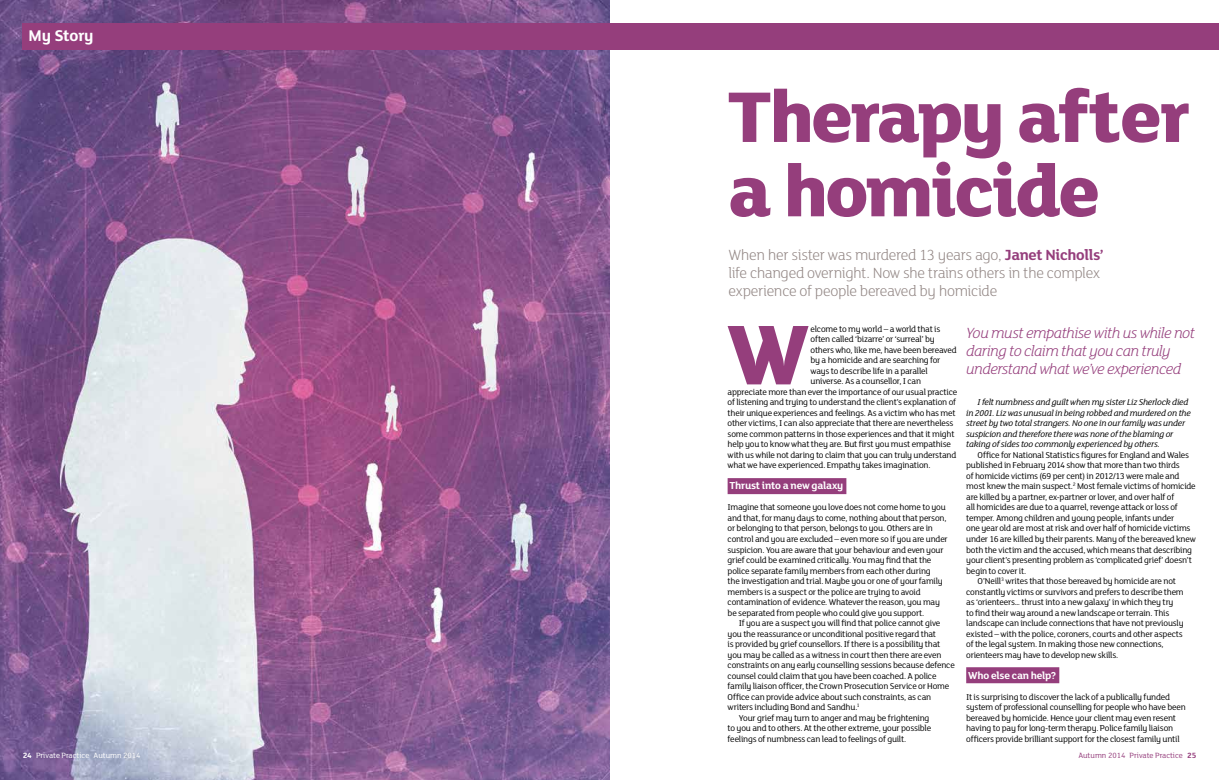
<style>
.page{position:relative;width:1219px;height:780px;background:#fff}
.page>*{position:absolute;margin:0;border:0;box-sizing:border-box;transform-origin:0 0}
.t1{font:800 92.2px "FS Lola";color:#953e7c}
.t2{font:800 77.8px/74.3px "FS Lola";letter-spacing:-.03em;color:#953e7c}
.t3{font:700 16.9px "FS Lola";letter-spacing:-.01em;color:#fff}
.t4{font:300 16px/18px "FS Lola";letter-spacing:-.025em;color:#938785}
.t5{font:italic 300 16px/18px "FS Lola";letter-spacing:-.035em;color:#953e7c}
.t6{font:700 11px "FS Lola";letter-spacing:-.025em;color:#fff}
.t7{font:9.2px/10.5px "FS Lola";letter-spacing:-.025em;color:#000}
.t8{font:italic 9.2px/10.5px "FS Lola";letter-spacing:-.02em;color:#000}
.t9{font:8.2px "FS Lola";color:#fff}
.t10{font:8.2px "FS Lola";color:#953e7c}
.s1{font-weight:700}
.s2{font-weight:700;color:#953e7c}
</style>
<div class="page">
<img style="left:0;top:0;width:609px;height:780px">
<div style="left:23px;top:23px;width:1196px;height:26px;background:#953e7c"></div>
<div style="left:728px;top:478px;width:118px;height:16px;background:#953e7c"></div>
<div style="left:966px;top:667px;width:93px;height:16px;background:#953e7c"></div>
<h3 class="t3" style="left:29px;top:24px;width:67px">My Story</h3>
<p class="t9" style="left:23px;top:749px;width:119px"><span class="s1">24</span> Private Practice Autumn 2014</p>
<h2 class="t2" style="left:728px;top:75px;width:464px">Therapy after a homicide</h2>
<h3 class="t4" style="left:728px;top:245px;width:377px">When her sister was murdered 13 years ago, <span class="s2">Janet Nicholls’ </span>life changed overnight. Now she trains others in the complex experience of people bereaved by homicide</h3>
<h1 class="t1" style="left:727px;top:290px;width:83px">W</h1>
<p class="t7" style="left:811px;top:323px;width:131px">elcome to my world – a world that is</p>
<p class="t7" style="left:811px;top:334px;width:126px">often called ‘bizarre’ or ‘surreal’ by</p>
<p class="t7" style="left:811px;top:344px;width:148px">others who, like me, have been bereaved</p>
<p class="t7" style="left:811px;top:355px;width:131px">by a homicide and are searching for</p>
<p class="t7" style="left:811px;top:365px;width:119px">ways to describe life in a parallel</p>
<p class="t7" style="left:811px;top:376px;width:112px">universe. As a counsellor, I can</p>
<p class="t7" style="left:728px;top:386px;width:231px">appreciate more than ever the importance of our usual practice</p>
<p class="t7" style="left:728px;top:397px;width:230px">of listening and trying to understand the client’s explanation of</p>
<p class="t7" style="left:728px;top:407px;width:230px">their unique experiences and feelings. As a victim who has met</p>
<p class="t7" style="left:728px;top:418px;width:227px">other victims, I can also appreciate that there are nevertheless</p>
<p class="t7" style="left:728px;top:428px;width:228px">some common patterns in those experiences and that it might</p>
<p class="t7" style="left:728px;top:439px;width:225px">help you to know what they are. But first you must empathise</p>
<p class="t7" style="left:728px;top:449px;width:230px">with us while not daring to claim that you can truly understand</p>
<p class="t7" style="left:728px;top:460px;width:204px">what we have experienced. Empathy takes imagination.</p>
<p class="t6" style="left:730px;top:478px;width:115px">Thrust into a new galaxy</p>
<p class="t7" style="left:728px;top:502px;width:222px">Imagine that someone you love does not come home to you and that, for many days to come, nothing about that person, or belonging to that person, belongs to you. Others are in control and you are excluded – even more so if you are under suspicion. You are aware that your behaviour and even your grief could be examined critically. You may find that the police separate family members from each other during<br>the investigation and trial. Maybe you or one of your family members is a suspect or the police are trying to avoid contamination of evidence. Whatever the reason, you may be separated from people who could give you support.</p>
<p class="t7" style="left:739px;top:617px;width:203px">If you are a suspect you will find that police cannot give</p>
<p class="t7" style="left:728px;top:628px;width:210px">you the reassurance or unconditional positive regard that</p>
<p class="t7" style="left:728px;top:638px;width:214px">is provided by grief counsellors. If there is a possibility that</p>
<p class="t7" style="left:728px;top:649px;width:215px">you may be called as a witness in court then there are even</p>
<p class="t7" style="left:728px;top:659px;width:229px">constraints on any early counselling sessions because defence</p>
<p class="t7" style="left:728px;top:670px;width:210px">counsel could claim that you have been coached. A police</p>
<p class="t7" style="left:728px;top:680px;width:223px">family liaison officer, the Crown Prosecution Service or Home</p>
<p class="t7" style="left:728px;top:691px;width:205px">Office can provide advice about such constraints, as can</p>
<p class="t7" style="left:728px;top:701px;width:134px">writers including Bond and Sandhu.<sup>1</sup></p>
<p class="t7" style="left:739px;top:712px;width:192px">Your grief may turn to anger and may be frightening</p>
<p class="t7" style="left:728px;top:722px;width:205px">to you and to others. At the other extreme, your possible</p>
<p class="t7" style="left:728px;top:733px;width:180px">feelings of numbness can lead to feelings of guilt.</p>
<h3 class="t5" style="left:966px;top:323px;width:230px">You must empathise with us while not daring to claim that you can truly understand what we’ve experienced</h3>
<p class="t8" style="left:966px;top:397px;width:226px;text-indent:11px">I felt numbness and guilt when my sister Liz Sherlock died in 2001. Liz was unusual in being robbed and murdered on the street by two total strangers. No one in our family was under suspicion and therefore there was none of the blaming or taking of sides too commonly experienced by others.</p>
<p class="t7" style="left:977px;top:449px;width:213px">Office for National Statistics figures for England and Wales</p>
<p class="t7" style="left:966px;top:460px;width:215px">published in February 2014 show that more than two thirds</p>
<p class="t7" style="left:966px;top:470px;width:215px">of homicide victims (69 per cent) in 2012/13 were male and</p>
<p class="t7" style="left:966px;top:481px;width:231px">most knew the main suspect.<sup>2</sup> Most female victims of homicide</p>
<p class="t7" style="left:966px;top:491px;width:210px">are killed by a partner, ex-partner or lover, and over half of</p>
<p class="t7" style="left:966px;top:502px;width:213px">all homicides are due to a quarrel, revenge attack or loss of</p>
<p class="t7" style="left:966px;top:512px;width:210px">temper. Among children and young people, infants under</p>
<p class="t7" style="left:966px;top:523px;width:226px">one year old are most at risk and over half of homicide victims</p>
<p class="t7" style="left:966px;top:533px;width:231px">under 16 are killed by their parents. Many of the bereaved knew</p>
<p class="t7" style="left:966px;top:544px;width:227px">both the victim and the accused, which means that describing</p>
<p class="t7" style="left:966px;top:554px;width:227px">your client’s presenting problem as ‘complicated grief’ doesn’t</p>
<p class="t7" style="left:966px;top:565px;width:62px">begin to cover it.</p>
<p class="t7" style="left:977px;top:575px;width:200px">O’Neill<sup>3</sup> writes that those bereaved by homicide are not</p>
<p class="t7" style="left:966px;top:586px;width:219px">constantly victims or survivors and prefers to describe them</p>
<p class="t7" style="left:966px;top:596px;width:209px">as ‘orienteers… thrust into a new galaxy’ in which they try</p>
<p class="t7" style="left:966px;top:607px;width:205px">to find their way around a new landscape or terrain. This</p>
<p class="t7" style="left:966px;top:617px;width:219px">landscape can include connections that have not previously</p>
<p class="t7" style="left:966px;top:628px;width:218px">existed – with the police, coroners, courts and other aspects</p>
<p class="t7" style="left:966px;top:638px;width:199px">of the legal system. In making those new connections,</p>
<p class="t7" style="left:966px;top:649px;width:154px">orienteers may have to develop new skills.</p>
<p class="t6" style="left:968px;top:667px;width:90px">Who else can help?</p>
<p class="t7" style="left:966px;top:691px;width:221px">It is surprising to discover the lack of a publically funded system of professional counselling for people who have been bereaved by homicide. Hence your client may even resent having to pay for long-term therapy. Police family liaison officers provide brilliant support for the closest family until</p>
<p class="t10" style="left:1078px;top:749px;width:119px">Autumn 2014 Private Practice <span class="s1">25</span></p>
</div>
